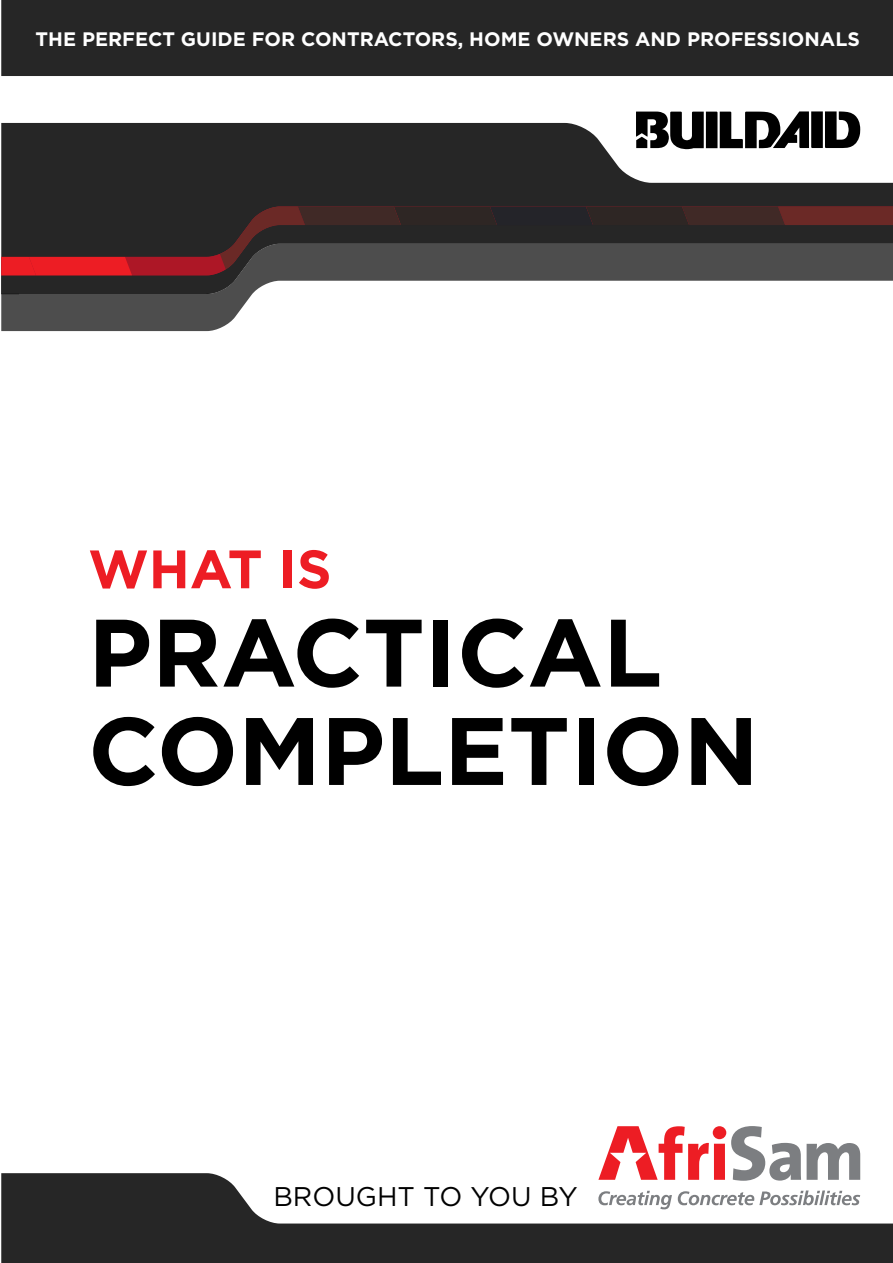
<style>
.page{position:relative;width:893px;height:1263px;background:#fff}
.page>*{position:absolute;margin:0;border:0;box-sizing:border-box;transform-origin:0 0}
.t1{font:700 95.55px "Gotham";color:#000}
.t2{font:700 54px "Gotham";color:#ed1d24}
.t3{font:27px "Gotham";color:#000}
.t4{font:700 19.5px "Gotham";color:#fff}
</style>
<div class="page">
<div style="left:1px;top:0;width:892px;height:207px;background:#262626"></div>
<div style="left:1px;top:294px;width:251px;height:37px;background:#4d4d4d"></div>
<svg style="left:1px;top:207px;width:892px;height:87px;background:#574949"></svg>
<svg style="left:1px;top:1173px;width:892px;height:90px;fill:#262626"></svg>
<svg style="left:1px;top:76px;width:892px;height:107px"></svg>
<svg style="left:598px;top:1126px;width:203px;height:55px"></svg>
<svg style="left:807px;top:1143px;width:53px;height:37px"></svg>
<svg style="left:598px;top:1191px;width:74px;height:18px"></svg>
<svg style="left:678px;top:1190px;width:182px;height:15px"></svg>
<svg style="left:636px;top:111px;width:224px;height:38px"></svg>
<p class="t4" style="left:36px;top:27px;width:826px">THE PERFECT GUIDE FOR CONTRACTORS, HOME OWNERS AND PROFESSIONALS</p>
<h2 class="t2" style="left:88px;top:538px;width:245px">WHAT IS</h2>
<h1 class="t1" style="left:88px;top:597px;width:575px">PRACTICAL</h1>
<h1 class="t1" style="left:88px;top:696px;width:672px">COMPLETION</h1>
<h3 class="t3" style="left:273px;top:1179px;width:306px">BROUGHT TO YOU BY</h3>
</div>
